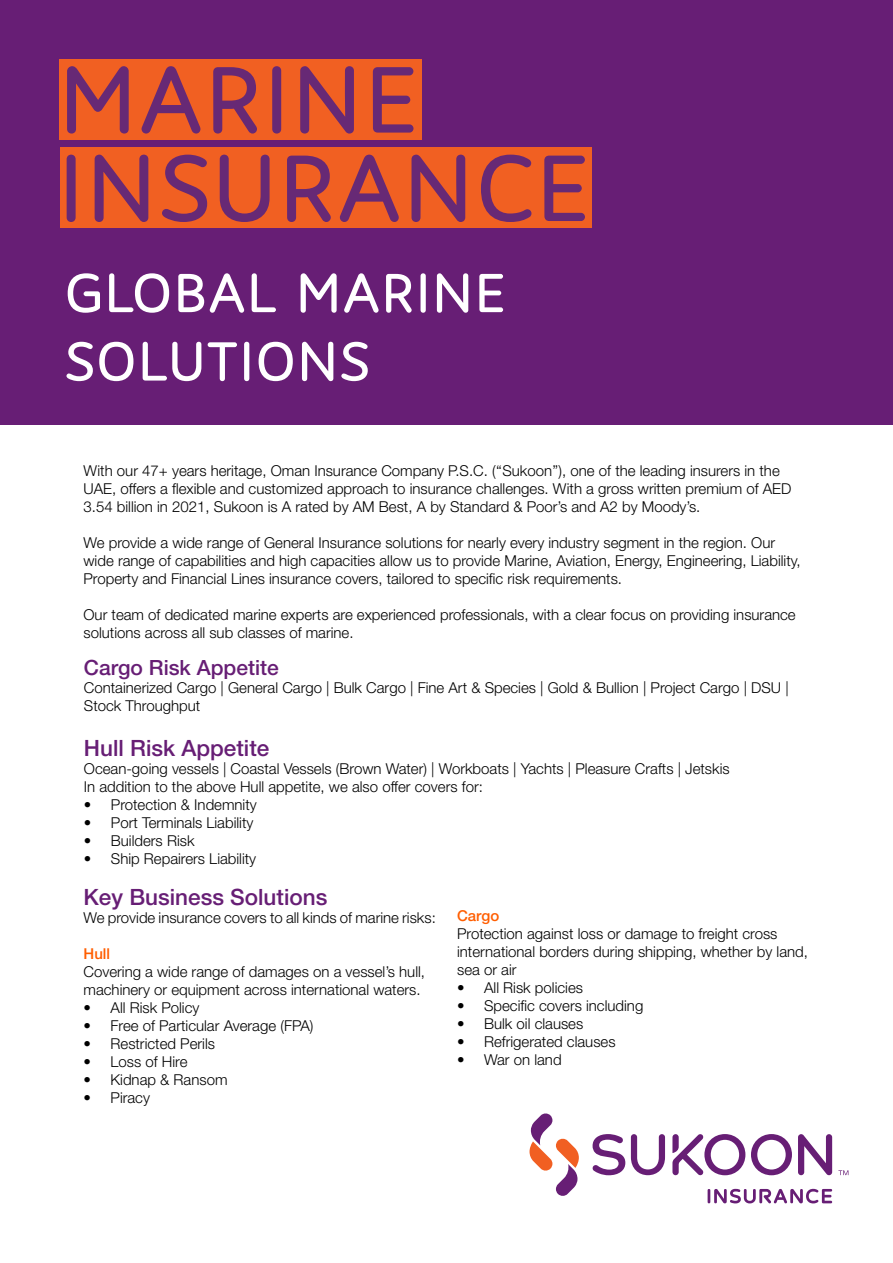
<style>
.page{position:relative;width:893px;height:1263px;background:#fff}
.page>*{position:absolute;margin:0;border:0;box-sizing:border-box;transform-origin:0 0}
.t1{font:97.5px "BCN Arabic Rounded";color:#672975}
.t2{font:57px/68.4px "BCN Arabic Rounded";color:#fff}
.t3{font:500 22.5px "Helvetica Neue LT Std";color:#671e75}
.t4{font:500 21px "Helvetica Neue LT Std";color:#671e75}
.t5{font:300 15px/18px "Helvetica Neue LT Std";color:#000}
.t6{font:500 15px "Helvetica Neue LT Std";color:#ff5e00}
</style>
<div class="page">
<svg style="left:708px;top:1189px;width:124px;height:14px"></svg>
<svg style="left:592px;top:1134px;width:33px;height:41px"></svg>
<svg style="left:798px;top:1134px;width:34px;height:41px"></svg>
<svg style="left:631px;top:1134px;width:34px;height:41px"></svg>
<svg style="left:672px;top:1134px;width:120px;height:41px"></svg>
<svg style="left:529px;top:1113px;width:50px;height:83px"></svg>
<svg style="left:838px;top:1170px;width:10px;height:5px"></svg>
<div style="left:0;top:0;width:893px;height:424px;background:#671e75"></div>
<div style="left:60px;top:148px;width:532px;height:80px;background:#f16022"></div>
<div style="left:60px;top:59px;width:362px;height:81px;background:#f16022"></div>
<h1 class="t1" style="left:58px;top:42px;width:361px">MARINE</h1>
<h1 class="t1" style="left:57px;top:130px;width:533px">INSURANCE</h1>
<h2 class="t2" style="left:64px;top:258px;width:443px">GLOBAL MARINE<br>SOLUTIONS</h2>
<p class="t5" style="left:84px;top:462px;width:709px">With our 47+ years heritage, Oman Insurance Company P.S.C. (‘‘Sukoon’’), one of the leading insurers in the<br>UAE, offers a flexible and customized approach to insurance challenges. With a gross written premium of AED<br>3.54 billion in 2021, Sukoon is A rated by AM Best, A by Standard &amp; Poor’s and A2 by Moody’s.</p>
<p class="t5" style="left:84px;top:534px;width:718px">We provide a wide range of General Insurance solutions for nearly every industry segment in the region. Our wide range of capabilities and high capacities allow us to provide Marine, Aviation, Energy, Engineering, Liability,<br>Property and Financial Lines insurance covers, tailored to specific risk requirements.</p>
<p class="t5" style="left:84px;top:606px;width:714px">Our team of dedicated marine experts are experienced professionals, with a clear focus on providing insurance solutions across all sub classes of marine.</p>
<h3 class="t4" style="left:84px;top:655px;width:196px">Cargo Risk Appetite</h3>
<p class="t5" style="left:84px;top:679px;width:706px">Containerized Cargo | General Cargo | Bulk Cargo | Fine Art &amp; Species | Gold &amp; Bullion | Project Cargo | DSU |<br>Stock Throughput</p>
<h3 class="t3" style="left:84px;top:735px;width:187px">Hull Risk Appetite</h3>
<p class="t5" style="left:84px;top:760px;width:647px">Ocean-going vessels | Coastal Vessels (Brown Water) | Workboats | Yachts | Pleasure Crafts | Jetskis<br>In addition to the above Hull appetite, we also offer covers for:</p>
<p class="t5" style="left:84px;top:796px;width:174px">• Protection &amp; Indemnity</p>
<p class="t5" style="left:84px;top:814px;width:171px">• Port Terminals Liability</p>
<p class="t5" style="left:84px;top:832px;width:112px">• Builders Risk</p>
<p class="t5" style="left:84px;top:850px;width:174px">• Ship Repairers Liability</p>
<h3 class="t3" style="left:84px;top:883px;width:245px">Key Business Solutions</h3>
<p class="t5" style="left:84px;top:908px;width:354px">We provide insurance covers to all kinds of marine risks:</p>
<p class="t6" style="left:84px;top:944px;width:28px">Hull</p>
<p class="t5" style="left:84px;top:962px;width:343px">Covering a wide range of damages on a vessel’s hull, machinery or equipment across international waters.</p>
<p class="t5" style="left:84px;top:998px;width:117px">• All Risk Policy</p>
<p class="t5" style="left:84px;top:1016px;width:231px">• Free of Particular Average (FPA)</p>
<p class="t5" style="left:84px;top:1034px;width:133px">• Restricted Perils</p>
<p class="t5" style="left:84px;top:1052px;width:105px">• Loss of Hire</p>
<p class="t5" style="left:84px;top:1070px;width:145px">• Kidnap &amp; Ransom</p>
<p class="t5" style="left:84px;top:1088px;width:68px">• Piracy</p>
<p class="t6" style="left:457px;top:906px;width:44px">Cargo</p>
<p class="t5" style="left:457px;top:924px;width:352px">Protection against loss or damage to freight cross international borders during shipping, whether by land, sea or air</p>
<p class="t5" style="left:457px;top:978px;width:127px">• All Risk policies</p>
<p class="t5" style="left:457px;top:996px;width:188px">• Specific covers including</p>
<p class="t5" style="left:457px;top:1014px;width:128px">• Bulk oil clauses</p>
<p class="t5" style="left:457px;top:1032px;width:160px">• Refrigerated clauses</p>
<p class="t5" style="left:457px;top:1050px;width:106px">• War on land</p>
</div>
